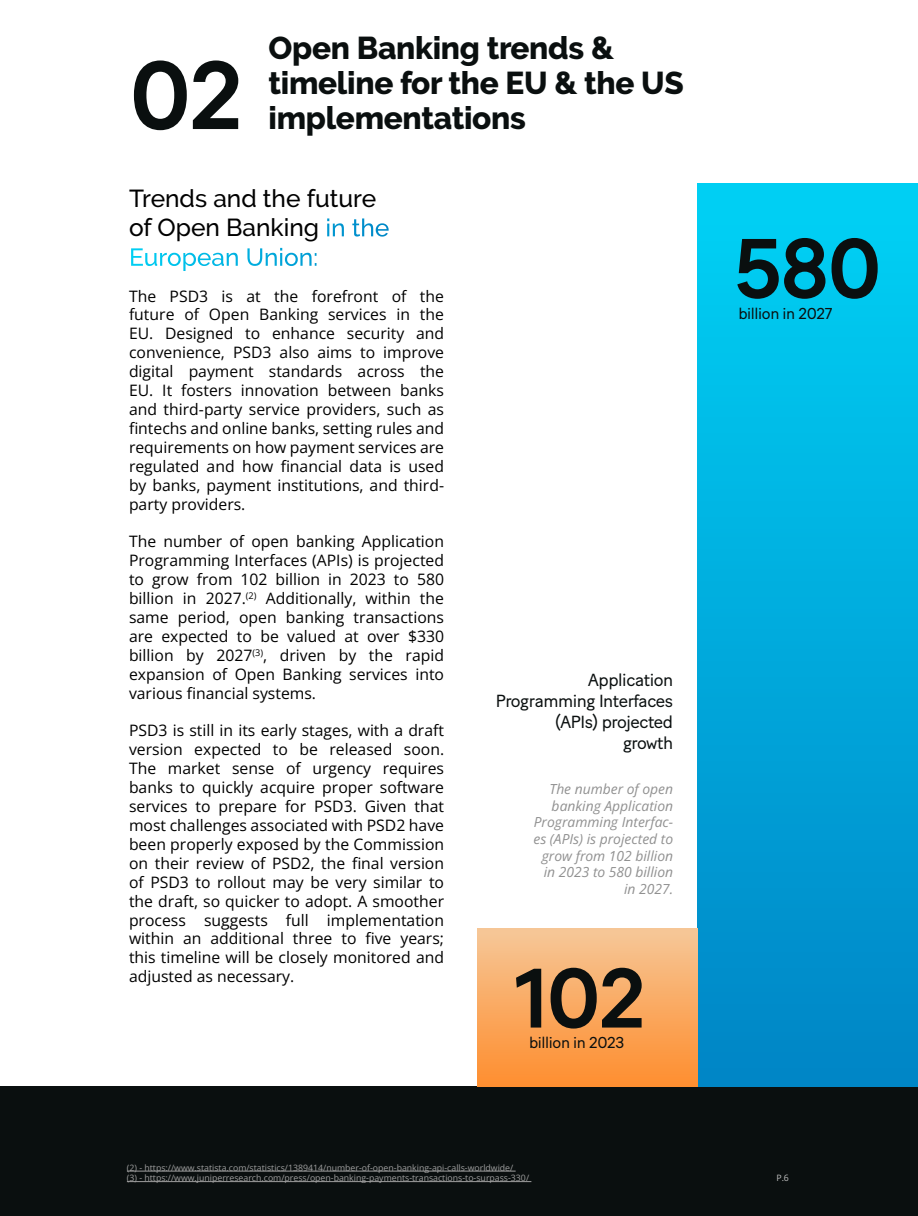
<style>
.page{position:relative;width:918px;height:1216px;background:#fff}
.page>*{position:absolute;margin:0;border:0;box-sizing:border-box;transform-origin:0 0}
.t1{font:500 96.25px "Baton Turbo";color:#0a0f0f}
.t2{font:500 84px "Baton Turbo";letter-spacing:-.025em;color:#0a0f0f}
.t3{font:800 31.5px/35px "Raleway";letter-spacing:-.01em;color:#0a0f0f}
.t4{font:500 24.5px/29.4px "Raleway";color:#000}
.t5{font:17.5px/21px "Baton Turbo";letter-spacing:-.025em;color:#0a0f0f;text-align:right}
.t6{font:15.75px/18.9px "Open Sans";color:#000;text-align:justify}
.t7{font:15.75px "Baton Turbo";letter-spacing:-.025em;color:#0a0f0f}
.t8{font:italic 13.83px/16.6px "Open Sans";color:#909090;text-align:right}
.t9{font:8.75px/10.5px "Open Sans";color:#9f9f9f}
.t10{font:8.75px "Open Sans";color:#c2c2c2}
.s1{color:#fff}
</style>
<div class="page">
<div style="left:0;top:1086px;width:918px;height:129px;background:#0a0f0f"></div>
<hr style="left:127px;top:1170px;width:388px;height:1px;background:#9f9f9f">
<hr style="left:127px;top:1181px;width:404px;height:1px;background:#9f9f9f">
<div style="left:698px;top:184px;width:220px;height:902px;background:linear-gradient(to bottom,#00d2f5,#0085c5)"></div>
<div style="left:478px;top:928px;width:220px;height:158px;background:linear-gradient(to bottom,#f6c798,#fe8e2f)"></div>
<h1 class="t1" style="left:129px;top:22px;width:115px">02</h1>
<h3 class="t3" style="left:268px;top:31px;width:417px">Open Banking trends &amp; timeline for the EU &amp; the US implementations</h3>
<h3 class="t4" style="left:129px;top:184px;width:262px">Trends and the future of Open Banking <span class="s1">in the<br>European Union:</span></h3>
<p class="t6" style="left:129px;top:286px;width:317px">The PSD3 is at the forefront of the future of Open Banking services in the EU. Designed to enhance security and convenience, PSD3 also aims to improve digital payment standards across the EU. It fosters innovation between banks and third-party service providers, such as fintechs and online banks, setting rules and requirements on how payment services are regulated and how financial data is used by banks, payment institutions, and third&shy;party providers.</p>
<p class="t6" style="left:129px;top:531px;width:317px">The number of open banking Application Programming Interfaces (APIs) is projected to grow from 102 billion in 2023 to 580 billion in 2027.<sup>(2)</sup> Additionally, within the same period, open banking transactions are expected to be valued at over $330 billion by 2027<sup>(3)</sup>, driven by the rapid expansion of Open Banking services into various financial systems.</p>
<p class="t6" style="left:129px;top:720px;width:317px">PSD3 is still in its early stages, with a draft version expected to be released soon.<br>The market sense of urgency requires banks to quickly acquire proper software services to prepare for PSD3. Given that most challenges associated with PSD2 have been properly exposed by the Commission on their review of PSD2, the final version of PSD3 to rollout may be very similar to the draft, so quicker to adopt. A smoother process suggests full implementation within an additional three to five years; this timeline will be closely monitored and adjusted as necessary.</p>
<p class="t5" style="left:496px;top:668px;width:179px">Application<br>Programming Interfaces (APIs) projected<br>growth</p>
<p class="t8" style="left:533px;top:780px;width:141px">The number of open banking Application<br>Programming Interfac&shy;es (APIs) is projected to grow from 102 billion in 2023 to 580 billion in 2027.</p>
<h2 class="t2" style="left:514px;top:934px;width:133px">102</h2>
<p class="t7" style="left:529px;top:1030px;width:97px">billion in 2023</p>
<p class="t9" style="left:127px;top:1161px;width:404px">(2) - https://www.statista.com/statistics/1389414/number-of-open-banking-api-calls-worldwide/<br>(3) - https://www.juniperresearch.com/press/open-banking-payments-transactions-to-surpass-330/</p>
<h2 class="t2" style="left:734px;top:204px;width:149px">580</h2>
<p class="t7" style="left:738px;top:301px;width:96px">billion in 2027</p>
<p class="t10" style="left:776px;top:1169px;width:14px">P.6</p>
<p class="t10" style="left:776px;top:1171px;width:14px">P.6</p>
</div>
